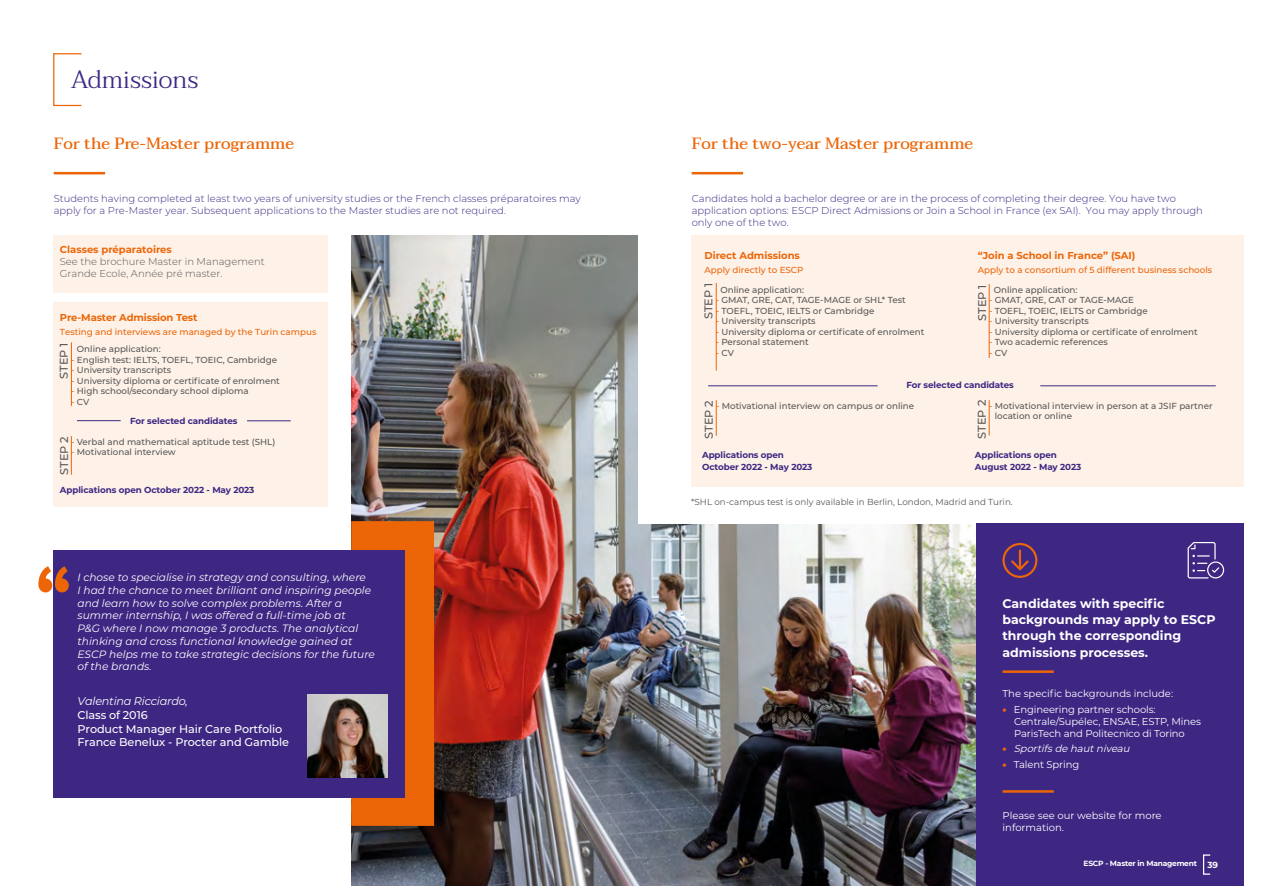
<style>
.page{position:relative;width:1276px;height:886px;background:#fff}
.page>*{position:absolute;margin:0;border:0;box-sizing:border-box;transform-origin:0 0}
.t1{font:300 25px "Taviraj";color:#3d2783}
.t2{font:500 16.25px "Taviraj";color:#ec6608}
.t3{font:700 12.5px/16.2px "Montserrat";color:#fff}
.t4{font:500 11.25px/13.8px "Montserrat";letter-spacing:-.01em;color:#fff}
.t5{font:500 11.25px "Montserrat";color:#575756}
.t6{font:italic 11.25px "Montserrat";letter-spacing:-.02em;color:#fff}
.t7{font:italic 10.62px/12.8px "Montserrat";color:#fff}
.t8{font:300 10px/12px "Montserrat";color:#3d2783}
.t9{font:10px/12px "Montserrat";letter-spacing:-.01em;color:#fff}
.t10{font:700 10px "Montserrat";color:#ec6608}
.t11{font:300 10px/12px "Montserrat";color:#575756}
.t12{font:italic 10px "Montserrat";color:#fff}
.t13{font:500 8.75px/10.5px "Montserrat";color:#575756}
.t14{font:700 8.75px/12.5px "Montserrat";letter-spacing:-.01em;color:#3d2783}
.t15{font:500 8.75px "Montserrat";color:#ec6608}
.t16{font:8.75px "Montserrat";color:#575756}
.t17{font:700 7.5px "Montserrat";letter-spacing:-.03em;color:#fff}
.s1{color:#ec6608}
.s2{font-weight:900;color:#ec6608}
.s3{font-weight:900;font-style:normal;color:#ec6608}
.s4{font-size:8.75px}
</style>
<div class="page">
<img style="left:351px;top:235px;width:625px;height:651px">
<div style="left:53px;top:235px;width:274px;height:57px;background:#fef1e8"></div>
<div style="left:53px;top:302px;width:274px;height:205px;background:#fef1e8"></div>
<hr style="left:71px;top:342px;width:1px;height:64px;background:#ec6608">
<hr style="left:71px;top:436px;width:1px;height:39px;background:#ec6608">
<hr style="left:77px;top:420px;width:44px;height:1px;background:#3d2783">
<hr style="left:247px;top:420px;width:44px;height:1px;background:#3d2783">
<div style="left:53px;top:53px;width:29px;height:53px;border:1px solid #ec6608"></div>
<hr style="left:54px;top:172px;width:51px;height:2px;background:#ec6608">
<div style="left:336px;top:521px;width:98px;height:305px;border:30px solid #ec6608"></div>
<div style="left:53px;top:550px;width:351px;height:247px;background:#3d2783"></div>
<img style="left:307px;top:695px;width:80px;height:83px">
<svg style="left:38px;top:566px;width:31px;height:26px"></svg>
<div style="left:638px;top:97px;width:346px;height:426px;background:#fff"></div>
<hr style="left:691px;top:172px;width:52px;height:2px;background:#ec6608">
<div style="left:691px;top:235px;width:552px;height:251px;background:#fef1e8"></div>
<hr style="left:716px;top:283px;width:1px;height:88px;background:#ec6608">
<hr style="left:989px;top:284px;width:1px;height:74px;background:#ec6608">
<hr style="left:716px;top:400px;width:1px;height:36px;background:#ec6608">
<hr style="left:989px;top:400px;width:1px;height:35px;background:#ec6608">
<hr style="left:708px;top:385px;width:169px;height:1px;background:#3d2783">
<hr style="left:1040px;top:385px;width:175px;height:1px;background:#3d2783">
<div style="left:976px;top:523px;width:267px;height:363px;background:#3d2783"></div>
<svg style="left:1002px;top:543px;width:35px;height:35px"></svg>
<svg style="left:1187px;top:542px;width:37px;height:37px"></svg>
<hr style="left:1002px;top:670px;width:52px;height:3px;background:#ec6608">
<hr style="left:1002px;top:790px;width:52px;height:3px;background:#ec6608">
<div style="left:1203px;top:854px;width:7px;height:21px;border:1px solid #fff"></div>
<h1 class="t1" style="left:71px;top:61px;width:129px">Admissions</h1>
<h2 class="t2" style="left:54px;top:130px;width:242px">For the Pre-Master programme</h2>
<p class="t8" style="left:54px;top:192px;width:529px">Students having completed at least two years of university studies or the French classes préparatoires may apply for a Pre-Master year. Subsequent applications to the Master studies are not required.</p>
<p class="t10" style="left:60px;top:243px;width:113px">Classes préparatoires</p>
<p class="t11" style="left:60px;top:256px;width:206px">See the brochure Master in Management<br>Grande Ecole, Année pré master.</p>
<p class="t10" style="left:60px;top:310px;width:139px">Pre-Master Admission Test</p>
<p class="t15" style="left:60px;top:325px;width:258px">Testing and interviews are managed by the Turin campus</p>
<p class="t13" style="left:77px;top:343px;width:85px">Online application:</p>
<p class="t13" style="left:71px;top:354px;width:207px"><span class="s1">-</span> English test: IELTS, TOEFL, TOEIC, Cambridge</p>
<p class="t13" style="left:71px;top:364px;width:101px"><span class="s1">-</span> University transcripts</p>
<p class="t13" style="left:71px;top:375px;width:210px"><span class="s1">-</span> University diploma or certificate of enrolment</p>
<p class="t13" style="left:71px;top:385px;width:179px"><span class="s1">-</span> High school/secondary school diploma</p>
<p class="t13" style="left:71px;top:396px;width:20px"><span class="s1">-</span> CV</p>
<p class="t5" style="left:56px;top:379px;width:38px;rotate:-90deg">STEP 1</p>
<p class="t14" style="left:130px;top:414px;width:109px">For selected candidates</p>
<p class="t5" style="left:56px;top:475px;width:40px;rotate:-90deg">STEP 2</p>
<p class="t13" style="left:71px;top:436px;width:206px"><span class="s1">-</span> Verbal and mathematical aptitude test (SHL)</p>
<p class="t13" style="left:71px;top:446px;width:106px"><span class="s1">-</span> Motivational interview</p>
<p class="t14" style="left:60px;top:484px;width:196px">Applications open October 2022 - May 2023</p>
<p class="t7" style="left:77px;top:570px;width:299px">I chose to specialise in strategy and consulting, where<br>I had the chance to meet brilliant and inspiring people and learn how to solve complex problems. After a summer internship, I was offered a full-time job at<br>P&amp;G where I now manage 3 products. The analytical thinking and cross functional knowledge gained at ESCP helps me to take strategic decisions for the future of the brands.</p>
<p class="t6" style="left:77px;top:693px;width:112px">Valentina Ricciardo,</p>
<p class="t4" style="left:77px;top:707px;width:213px">Class of 2016<br>Product Manager Hair Care Portfolio<br>France Benelux - Procter and Gamble</p>
<h2 class="t2" style="left:691px;top:130px;width:283px">For the two-year Master programme</h2>
<p class="t8" style="left:691px;top:192px;width:513px">Candidates hold a bachelor degree or are in the process of completing their degree. You have two application options: ESCP Direct Admissions or Join a School in France (ex SAI). You may apply through only one of the two.</p>
<p class="t10" style="left:704px;top:248px;width:97px">Direct Admissions</p>
<p class="t15" style="left:704px;top:264px;width:101px">Apply directly to ESCP</p>
<p class="t13" style="left:720px;top:284px;width:85px">Online application:</p>
<p class="t13" style="left:715px;top:295px;width:192px"><span class="s1">-</span> GMAT, GRE, CAT, TAGE-MAGE or SHL* Test</p>
<p class="t13" style="left:715px;top:305px;width:160px"><span class="s1">-</span> TOEFL, TOEIC, IELTS or Cambridge</p>
<p class="t13" style="left:715px;top:316px;width:101px"><span class="s1">-</span> University transcripts</p>
<p class="t13" style="left:715px;top:326px;width:210px"><span class="s1">-</span> University diploma or certificate of enrolment</p>
<p class="t13" style="left:715px;top:337px;width:95px"><span class="s1">-</span> Personal statement</p>
<p class="t13" style="left:715px;top:347px;width:20px"><span class="s1">-</span> CV</p>
<p class="t10" style="left:977px;top:248px;width:159px">“Join a School in France” (SAI)</p>
<p class="t15" style="left:977px;top:264px;width:236px">Apply to a consortium of 5 different business schools</p>
<p class="t13" style="left:993px;top:284px;width:85px">Online application:</p>
<p class="t13" style="left:989px;top:295px;width:147px"><span class="s1">-</span> GMAT, GRE, CAT or TAGE-MAGE</p>
<p class="t13" style="left:989px;top:305px;width:160px"><span class="s1">-</span> TOEFL, TOEIC, IELTS or Cambridge</p>
<p class="t13" style="left:989px;top:316px;width:101px"><span class="s1">-</span> University transcripts</p>
<p class="t13" style="left:989px;top:326px;width:210px"><span class="s1">-</span> University diploma or certificate of enrolment</p>
<p class="t13" style="left:989px;top:337px;width:120px"><span class="s1">-</span> Two academic references</p>
<p class="t13" style="left:989px;top:347px;width:20px"><span class="s1">-</span> CV</p>
<p class="t5" style="left:701px;top:319px;width:38px;rotate:-90deg">STEP 1</p>
<p class="t5" style="left:974px;top:321px;width:38px;rotate:-90deg">STEP 1</p>
<p class="t14" style="left:906px;top:379px;width:109px">For selected candidates</p>
<p class="t13" style="left:716px;top:400px;width:200px"><span class="s1">-</span> Motivational interview on campus or online</p>
<p class="t13" style="left:994px;top:400px;width:219px;text-indent:-6px"><span class="s1">-</span> Motivational interview in person at a JSIF partner location or online</p>
<p class="t5" style="left:701px;top:439px;width:40px;rotate:-90deg">STEP 2</p>
<p class="t5" style="left:974px;top:439px;width:40px;rotate:-90deg">STEP 2</p>
<p class="t14" style="left:702px;top:448px;width:112px">Applications open<br>October 2022 - May 2023</p>
<p class="t14" style="left:975px;top:448px;width:108px">Applications open<br>August 2022 - May 2023</p>
<p class="t16" style="left:691px;top:496px;width:323px">*SHL on-campus test is only available in Berlin, London, Madrid and Turin.</p>
<h3 class="t3" style="left:1002px;top:595px;width:215px">Candidates with specific backgrounds may apply to ESCP through the corresponding admissions processes.</h3>
<p class="t9" style="left:1002px;top:687px;width:172px">The specific backgrounds include:</p>
<p class="t9" style="left:1014px;top:703px;width:188px;text-indent:-12px"><span class="s2">•</span> Engineering partner schools:<br>Centrale/Supélec, ENSAE, ESTP, Mines<br>ParisTech and Politecnico di Torino</p>
<p class="t12" style="left:1002px;top:742px;width:132px"><span class="s3">•</span> Sportifsde hautniveau</p>
<p class="t9" style="left:1002px;top:758px;width:78px"><span class="s2">•</span> Talent Spring</p>
<p class="t9" style="left:1002px;top:809px;width:161px">Please see our website for more information.</p>
<p class="t17" style="left:1083px;top:858px;width:136px">ESCP - Master in Management <span class="s4">39</span></p>
</div>
